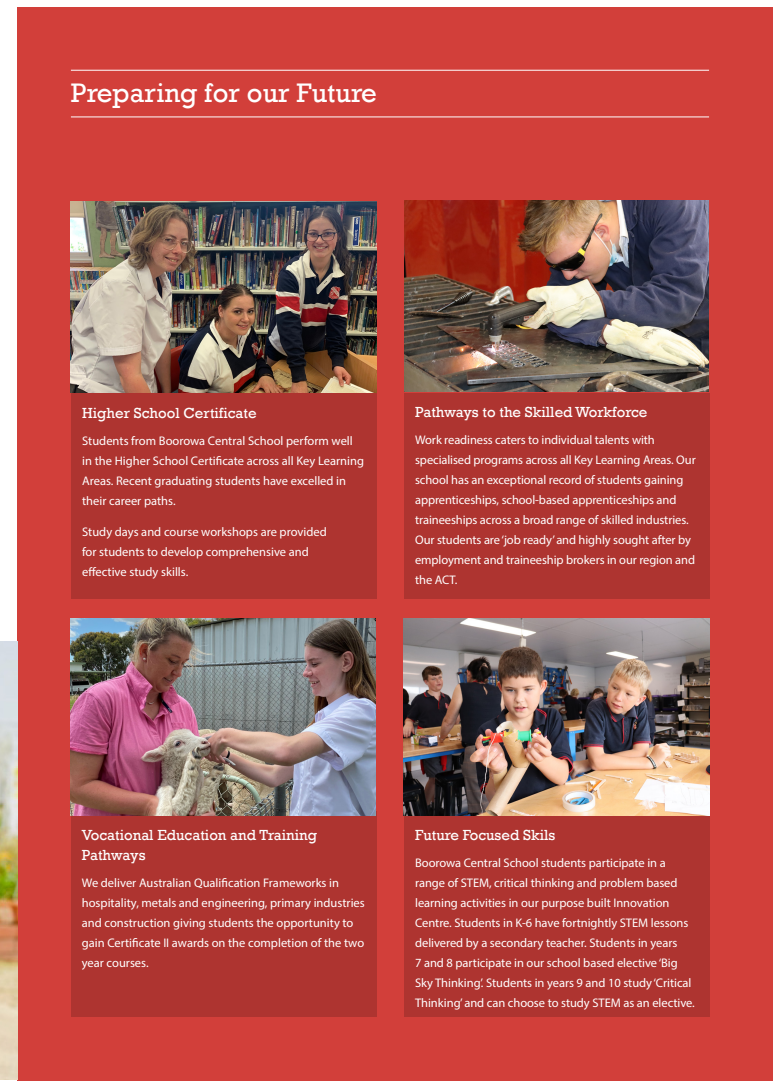
<style>
.page{position:relative;width:780px;height:1088px;background:#fff}
.page>*{position:absolute;margin:0;border:0;box-sizing:border-box;transform-origin:0 0}
.Heading_white_22pt{font:27.5px "Rockwell";color:#fff}
.Subheading_white_12p{font:15px/20px "Rockwell";color:#fff}
.Text_white{font:12.5px/20px "Myriad Pro";letter-spacing:-.005em;color:#fff}
</style>
<div class="page">
<div style="left:18px;top:7px;width:754px;height:1074px;background:#d23f3a"></div>
<div style="left:71px;top:393px;width:306px;height:205px;background:#ae3430"></div>
<div style="left:71px;top:811px;width:306px;height:206px;background:#ae3430"></div>
<div style="left:404px;top:811px;width:305px;height:206px;background:#ae3430"></div>
<img style="left:404px;top:200px;width:305px;height:191px">
<img style="left:0;top:641px;width:18px;height:438px">
<img style="left:404px;top:618px;width:305px;height:197px">
<img style="left:71px;top:618px;width:305px;height:197px">
<img style="left:71px;top:201px;width:305px;height:192px">
<div style="left:404px;top:393px;width:305px;height:205px;background:#ae3430"></div>
<hr style="left:71px;top:70px;width:638px;height:1px;background:#fff">
<hr style="left:71px;top:117px;width:638px;height:1px;background:#fff">
<p class="Heading_white_22pt" style="left:71px;top:77px;width:307px">Preparing for our Future</p>
<p class="Subheading_white_12p" style="left:82px;top:403px;width:176px">Higher School Certificate</p>
<p class="Text_white" style="left:82px;top:431px;width:283px">Students from Boorowa Central School perform well in the Higher School Certificate across all Key Learning Areas. Recent graduating students have excelled in their career paths.</p>
<p class="Text_white" style="left:82px;top:521px;width:246px">Study days and course workshops are provided for students to develop comprehensive and effective study skills.</p>
<p class="Subheading_white_12p" style="left:415px;top:402px;width:234px">Pathways to the Skilled Workforce</p>
<p class="Text_white" style="left:415px;top:430px;width:282px">Work readiness caters to individual talents with specialised programs across all Key Learning Areas. Our school has an exceptional record of students gaining apprenticeships, school-based apprenticeships and traineeships across a broad range of skilled industries.<br>Our students are ‘job ready’ and highly sought after by employment and traineeship brokers in our region and the ACT.</p>
<p class="Subheading_white_12p" style="left:82px;top:825px;width:237px">Vocational Education and Training<br>Pathways</p>
<p class="Text_white" style="left:82px;top:873px;width:284px">We deliver Australian Qualification Frameworks in hospitality, metals and engineering, primary industries and construction giving students the opportunity to gain Certificate II awards on the completion of the two year courses.</p>
<p class="Subheading_white_12p" style="left:415px;top:825px;width:142px">Future Focused Skils</p>
<p class="Text_white" style="left:415px;top:853px;width:281px">Boorowa Central School students participate in a range of STEM, critical thinking and problem based learning activities in our purpose built Innovation Centre. Students in K-6 have fortnightly STEM lessons delivered by a secondary teacher. Students in years<br>7 and 8 participate in our school based elective ‘Big Sky Thinking’. Students in years 9 and 10 study ‘Critical Thinking’ and can choose to study STEM as an elective.</p>
</div>
